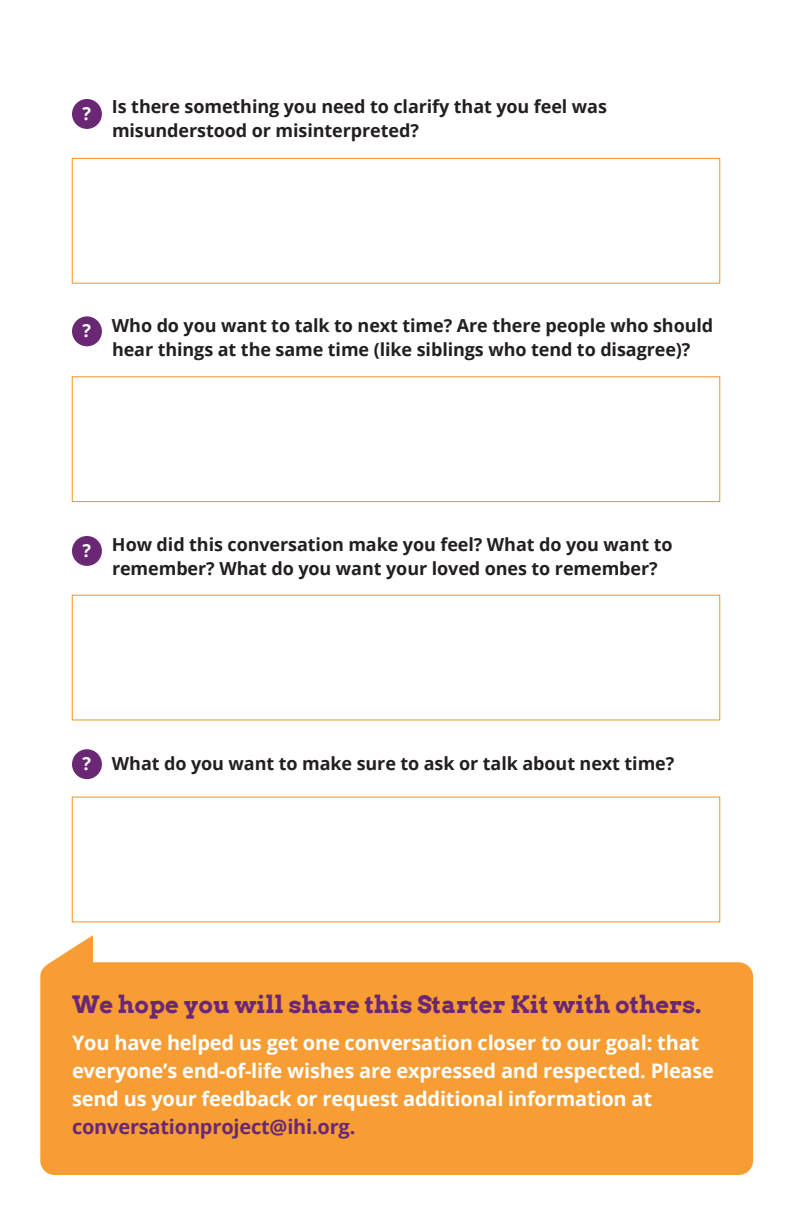
<style>
.page{position:relative;width:792px;height:1224px;background:#fff}
.page>*{position:absolute;margin:0;border:0;box-sizing:border-box;transform-origin:0 0}
.black_intro{font:700 24px "Arvo";color:#6a2874}
.black_intro-2{font:700 20px/28px "Open Sans";letter-spacing:-.01em;color:#fff}
.new_question{font:700 18px/24px "Open Sans";letter-spacing:-.005em;color:#231f20}
.t1{font:700 18px "Open Sans";color:#fff}
.s1{color:#6a2874}
</style>
<div class="page">
<div style="left:72px;top:99px;width:30px;height:30px;background:#6a2874;border-radius:50%"></div>
<div style="left:72px;top:316px;width:30px;height:30px;background:#6a2874;border-radius:50%"></div>
<div style="left:72px;top:536px;width:30px;height:30px;background:#6a2874;border-radius:50%"></div>
<div style="left:72px;top:749px;width:30px;height:30px;background:#6a2874;border-radius:50%"></div>
<div style="left:72px;top:158px;width:648px;height:126px;border:1px solid #f7931d"></div>
<div style="left:72px;top:376px;width:648px;height:126px;border:1px solid #f7931d"></div>
<svg style="left:40px;top:935px;width:713px;height:240px;background:#f8a749"></svg>
<p class="t1" style="left:83px;top:101px;width:10px">?</p>
<p class="new_question" style="left:112px;top:94px;width:497px">Is there something you need to clarify that you feel was misunderstood or misinterpreted?</p>
<p class="t1" style="left:83px;top:318px;width:10px">?</p>
<p class="new_question" style="left:112px;top:313px;width:603px">Who do you want to talk to next time? Are there people who should hear things at the same time (like siblings who tend to disagree)?</p>
<p class="t1" style="left:83px;top:538px;width:10px">?</p>
<p class="new_question" style="left:112px;top:532px;width:562px">How did this conversation make you feel? What do you want to remember? What do you want your loved ones to remember?</p>
<p class="t1" style="left:83px;top:751px;width:10px">?</p>
<p class="new_question" style="left:112px;top:751px;width:564px">What do you want to make sure to ask or talk about next time?</p>
<p class="black_intro" style="left:72px;top:990px;width:631px">We hope you will share this Starter Kit with others.</p>
<p class="black_intro-2" style="left:72px;top:1029px;width:644px">You have helped us get one conversation closer to our goal: that everyone’s end-of-life wishes are expressed and respected. Please send us your feedback or request additional information at <span class="s1">conversationproject@ihi.org.</span></p>
</div>
